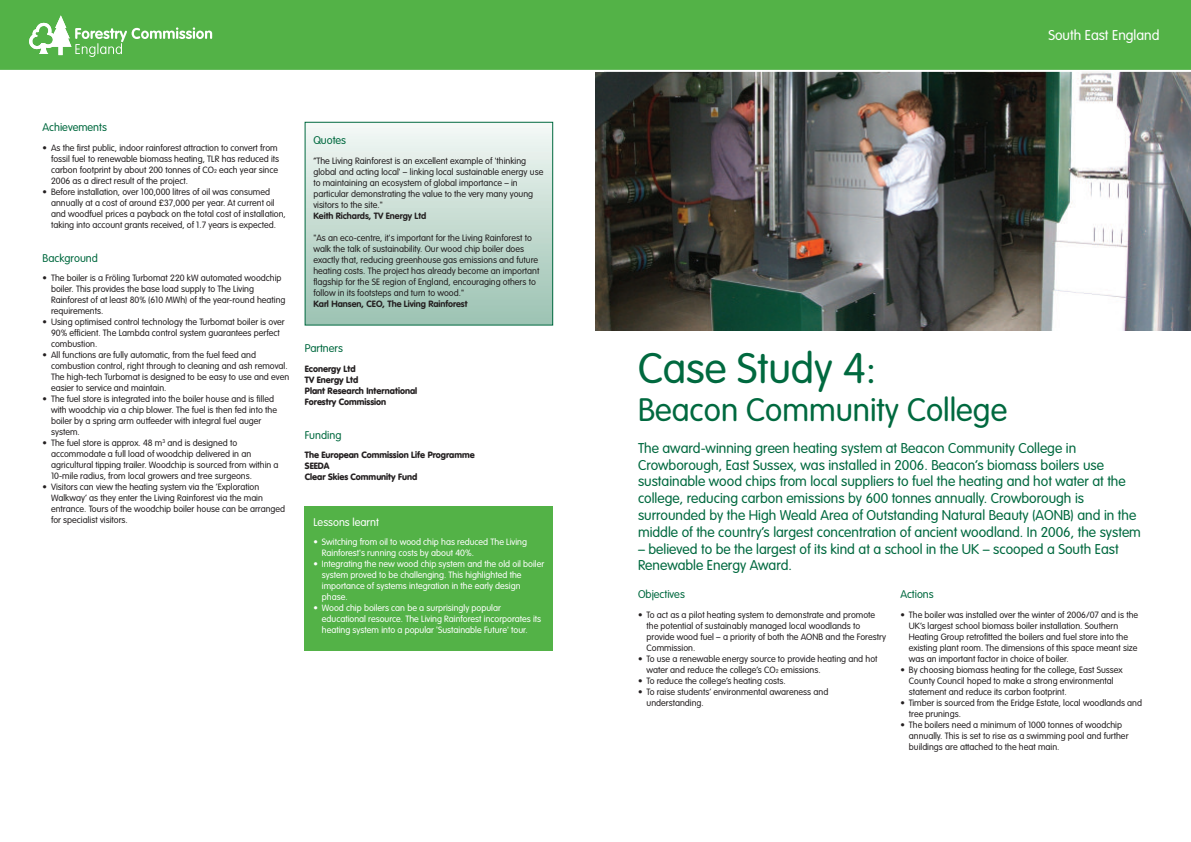
<style>
.page{position:relative;width:1191px;height:842px;background:#fff}
.page>*{position:absolute;margin:0;border:0;box-sizing:border-box;transform-origin:0 0}
.t1{font:300 42px "VAG Rounded";color:#00693f}
.t2{font:300 32px "VAG Rounded";color:#00693f}
.t3{font:300 14px/16.8px "VAG Rounded";color:#00693f}
.t4{font:300 14px "VAG Rounded";color:#fff}
.t5{font:300 11px "VAG Rounded";color:#00693f}
.t6{font:300 11px "VAG Rounded";color:#fff}
.t7{font:300 9px/11px "VAG Rounded";color:#231f20}
.t8{font:300 9px/11px "VAG Rounded";color:#fff}
.t9{font:900 9px/11px "VAG Rounded";color:#231f20}
.t10{font:700 9px "VAG Rounded";color:#231f20}
.s1{font-size:5.4px}
</style>
<div class="page">
<img style="left:595px;top:72px;width:596px;height:258px">
<div style="left:587px;top:0;width:604px;height:71px;background:#53b247"></div>
<hr style="left:586px;top:70px;width:605px;height:2px;background:#fff">
<div style="left:0;top:0;width:604px;height:71px;background:#53b247"></div>
<svg style="left:29px;top:15px;width:183px;height:42px"></svg>
<hr style="left:0;top:70px;width:604px;height:2px;background:#fff">
<div style="left:305px;top:506px;width:248px;height:144px;background:#53b247"></div>
<div style="left:305px;top:123px;width:247px;height:202px;background:linear-gradient(to bottom,#f3f8f5,#9bc2b1)"></div>
<div style="left:305px;top:122px;width:248px;height:203px;border:1px solid #00693f"></div>
<p class="t5" style="left:43px;top:123px;width:66px">Achievements</p>
<p class="t7" style="left:51px;top:143px;width:230px;text-indent:-9px">• As the first public, indoor rainforest attraction to convert from fossil fuel to renewable biomass heating, TLR has reduced its carbon footprint by about 200 tonnes of CO<span class="s1">2</span> each year since 2006 as a direct result of the project.</p>
<p class="t7" style="left:51px;top:187px;width:236px;text-indent:-9px">• Before installation, over 100,000 litres of oil was consumed annually at a cost of around £37,000 per year. At current oil and woodfuel prices a payback on the total cost of installation, taking into account grants received, of 1.7 years is expected.</p>
<p class="t5" style="left:43px;top:253px;width:57px">Background</p>
<p class="t7" style="left:51px;top:273px;width:236px;text-indent:-9px">• The boiler is a Fröling Turbomat 220 kW automated woodchip boiler. This provides the base load supply to The Living Rainforest of at least 80% (610 MWh) of the year-round heating requirements.</p>
<p class="t7" style="left:51px;top:317px;width:235px;text-indent:-9px">• Using optimised control technology the Turbomat boiler is over<br>90% efficient. The Lambda control system guarantees perfect combustion.</p>
<p class="t7" style="left:51px;top:350px;width:240px;text-indent:-9px">• All functions are fully automatic, from the fuel feed and combustion control, right through to cleaning and ash removal.<br>The high-tech Turbomat is designed to be easy to use and even easier to service and maintain.</p>
<p class="t7" style="left:51px;top:394px;width:227px;text-indent:-9px">• The fuel store is integrated into the boiler house and is filled with woodchip via a chip blower. The fuel is then fed into the boiler by a spring arm outfeeder with integral fuel auger system.</p>
<p class="t7" style="left:51px;top:438px;width:229px;text-indent:-9px">• The fuel store is approx. 48 m<sup>3</sup> and is designed to accommodate a full load of woodchip delivered in an agricultural tipping trailer. Woodchip is sourced from within a 10-mile radius, from local growers and tree surgeons.</p>
<p class="t7" style="left:51px;top:482px;width:236px;text-indent:-9px">• Visitors can view the heating system via the ‘Exploration Walkway’ as they enter the Living Rainforest via the main entrance. Tours of the woodchip boiler house can be arranged for specialist visitors.</p>
<p class="t5" style="left:313px;top:136px;width:34px">Quotes</p>
<p class="t7" style="left:313px;top:156px;width:231px">“The Living Rainforest is an excellent example of 'thinking global and acting local' – linking local sustainable energy use to maintaining an ecosystem of global importance – in particular demonstrating the value to the very many young visitors to the site."</p>
<p class="t10" style="left:313px;top:212px;width:114px">Keith Richards, TV Energy Ltd</p>
<p class="t7" style="left:313px;top:233px;width:228px">"As an eco-centre, it's important for the Living Rainforest to walk the talk of sustainability. Our wood chip boiler does exactly that, reducing greenhouse gas emissions and future heating costs. The project has already become an important flagship for the SE region of England, encouraging others to follow in its footsteps and turn to wood."</p>
<p class="t10" style="left:313px;top:300px;width:156px">Karl Hansen, CEO, The Living Rainforest</p>
<p class="t5" style="left:305px;top:344px;width:40px">Partners</p>
<p class="t9" style="left:305px;top:364px;width:114px">Econergy Ltd<br>TV Energy Ltd<br>Plant Research International<br>Forestry Commission</p>
<p class="t5" style="left:305px;top:430px;width:38px">Funding</p>
<p class="t9" style="left:305px;top:450px;width:171px">The European Commission Life Programme<br>SEEDA<br>Clear Skies Community Fund</p>
<p class="t6" style="left:313px;top:517px;width:67px">Lessons learnt</p>
<p class="t8" style="left:322px;top:537px;width:207px;text-indent:-9px">• Switching from oil to wood chip has reduced The Living<br>Rainforest's running costs by about 40%.</p>
<p class="t8" style="left:322px;top:559px;width:224px;text-indent:-9px">• Integrating the new wood chip system and the old oil boiler system proved to be challenging. This highlighted the importance of systems integration in the early design phase.</p>
<p class="t8" style="left:322px;top:603px;width:221px;text-indent:-9px">• Wood chip boilers can be a surprisingly popular educational resource. The Living Rainforest incorporates its heating system into a popular 'Sustainable Future' tour.</p>
<h3 class="t4" style="left:1048px;top:29px;width:113px">South East England</h3>
<h1 class="t1" style="left:638px;top:351px;width:240px">Case Study 4:</h1>
<h2 class="t2" style="left:638px;top:396px;width:371px">Beacon Community College</h2>
<p class="t3" style="left:638px;top:440px;width:504px">The award-winning green heating system at Beacon Community College in Crowborough, East Sussex, was installed in 2006. Beacon’s biomass boilers use sustainable wood chips from local suppliers to fuel the heating and hot water at the college, reducing carbon emissions by 600 tonnes annually. Crowborough is surrounded by the High Weald Area of Outstanding Natural Beauty (AONB) and in the middle of the country’s largest concentration of ancient woodland. In 2006, the system</p>
<h3 class="t3" style="left:638px;top:541px;width:482px">– believed to be the largest of its kind at a school in the UK – scooped a South East<br>Renewable Energy Award.</h3>
<p class="t5" style="left:638px;top:590px;width:48px">Objectives</p>
<p class="t7" style="left:646px;top:610px;width:241px;text-indent:-9px">• To act as a pilot heating system to demonstrate and promote the potential of sustainably managed local woodlands to provide wood fuel – a priority of both the AONB and the Forestry Commission.</p>
<p class="t7" style="left:646px;top:654px;width:232px;text-indent:-9px">• To use a renewable energy source to provide heating and hot water and reduce the college’s CO<span class="s1">2</span> emissions.</p>
<p class="t7" style="left:638px;top:676px;width:149px">• To reduce the college’s heating costs.</p>
<p class="t7" style="left:646px;top:687px;width:183px;text-indent:-9px">• To raise students’ environmental awareness and understanding.</p>
<p class="t5" style="left:900px;top:590px;width:35px">Actions</p>
<p class="t7" style="left:909px;top:610px;width:231px;text-indent:-9px">• The boiler was installed over the winter of 2006/07 and is the UK’s largest school biomass boiler installation. Southern Heating Group retrofitted the boilers and fuel store into the existing plant room. The dimensions of this space meant size was an important factor in choice of boiler.</p>
<p class="t7" style="left:909px;top:665px;width:215px;text-indent:-9px">• By choosing biomass heating for the college, East Sussex<br>County Council hoped to make a strong environmental statement and reduce its carbon footprint.</p>
<p class="t7" style="left:909px;top:698px;width:235px;text-indent:-9px">• Timber is sourced from the Eridge Estate, local woodlands and tree prunings.</p>
<p class="t7" style="left:909px;top:720px;width:221px;text-indent:-9px">• The boilers need a minimum of 1000 tonnes of woodchip annually. This is set to rise as a swimming pool and further buildings are attached to the heat main.</p>
</div>
